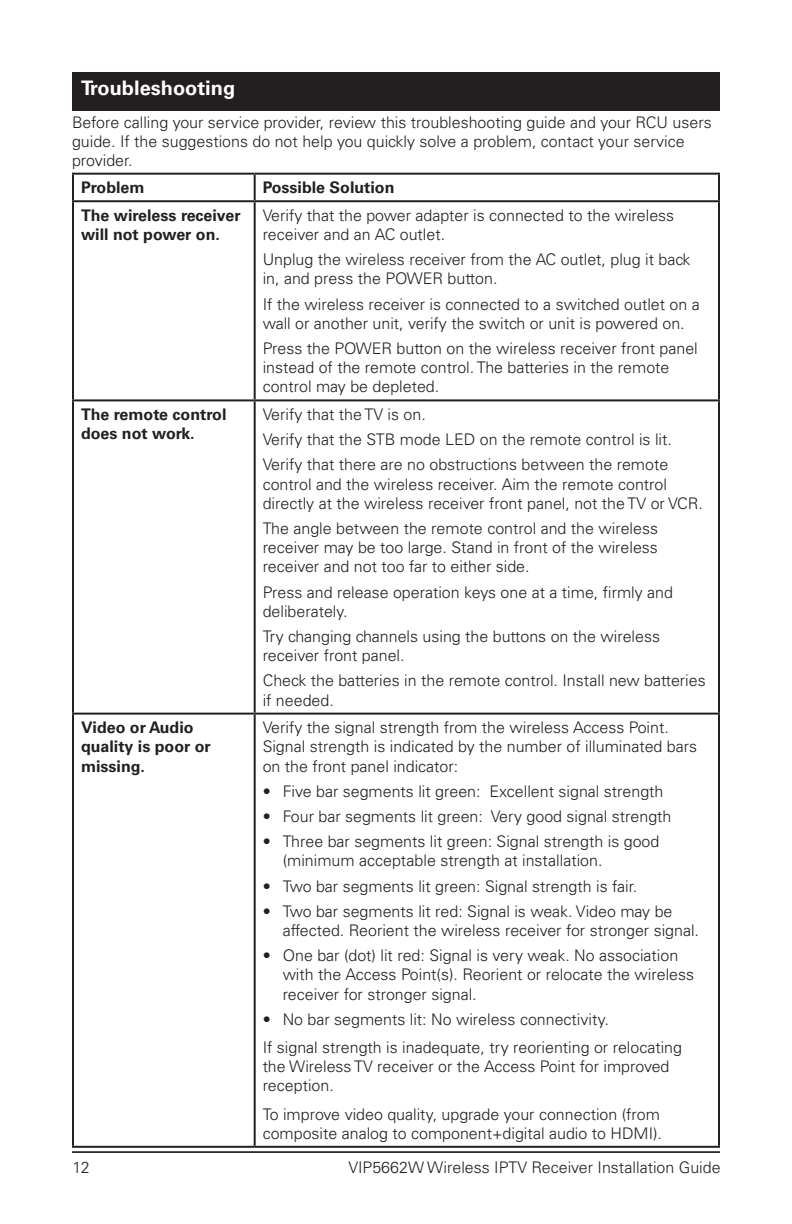
<style>
.page{position:relative;width:792px;height:1224px;background:#fff}
.page>*{position:absolute;margin:0;border:0;box-sizing:border-box;transform-origin:0 0}
.Section_Heading{font:700 20px "Univers LT Std";color:#fff}
.Table_Text{font:300 16px/19.2px "Univers LT Std";color:#231f20}
.Table_Text-2{font:700 16px/19.2px "Univers LT Std";color:#231f20}
</style>
<div class="page">
<hr style="left:72px;top:1151px;width:648px;height:1px;background:#231f20">
<hr style="left:72px;top:1152px;width:648px;height:1px;background:#231f20">
<div style="left:72px;top:72px;width:648px;height:39px;background:#231f20"></div>
<hr style="left:72px;top:173px;width:183px;height:2px;background:#231f20">
<hr style="left:72px;top:175px;width:2px;height:25px;background:#231f20">
<hr style="left:255px;top:173px;width:465px;height:2px;background:#231f20">
<hr style="left:254px;top:175px;width:2px;height:25px;background:#231f20">
<hr style="left:718px;top:175px;width:2px;height:25px;background:#231f20">
<hr style="left:72px;top:200px;width:183px;height:2px;background:#231f20">
<hr style="left:72px;top:202px;width:2px;height:197px;background:#231f20">
<hr style="left:255px;top:200px;width:465px;height:2px;background:#231f20">
<hr style="left:254px;top:202px;width:2px;height:197px;background:#231f20">
<hr style="left:718px;top:202px;width:2px;height:197px;background:#231f20">
<hr style="left:72px;top:399px;width:183px;height:2px;background:#231f20">
<hr style="left:72px;top:401px;width:2px;height:312px;background:#231f20">
<hr style="left:255px;top:399px;width:465px;height:2px;background:#231f20">
<hr style="left:254px;top:401px;width:2px;height:312px;background:#231f20">
<hr style="left:718px;top:401px;width:2px;height:312px;background:#231f20">
<hr style="left:72px;top:713px;width:183px;height:2px;background:#231f20">
<hr style="left:72px;top:715px;width:2px;height:431px;background:#231f20">
<hr style="left:255px;top:713px;width:465px;height:2px;background:#231f20">
<hr style="left:254px;top:715px;width:2px;height:431px;background:#231f20">
<hr style="left:718px;top:715px;width:2px;height:431px;background:#231f20">
<hr style="left:72px;top:1146px;width:183px;height:2px;background:#231f20">
<hr style="left:255px;top:1146px;width:465px;height:2px;background:#231f20">
<p class="Section_Heading" style="left:81px;top:77px;width:156px">Troubleshooting</p>
<p class="Table_Text" style="left:72px;top:112px;width:641px">Before calling your service provider, review this troubleshooting guide and your RCU users guide. If the suggestions do not help you quickly solve a problem, contact your service provider.</p>
<p class="Table_Text-2" style="left:81px;top:178px;width:65px">Problem</p>
<p class="Table_Text-2" style="left:263px;top:178px;width:133px">Possible Solution</p>
<p class="Table_Text-2" style="left:81px;top:206px;width:161px">The wireless receiver will not power on.</p>
<p class="Table_Text" style="left:263px;top:206px;width:413px">Verify that the power adapter is connected to the wireless receiver and an AC outlet.</p>
<p class="Table_Text" style="left:263px;top:250px;width:429px">Unplug the wireless receiver from the AC outlet, plug it back in, and press the POWER button.</p>
<p class="Table_Text" style="left:263px;top:294px;width:439px">If the wireless receiver is connected to a switched outlet on a wall or another unit, verify the switch or unit is powered on.</p>
<p class="Table_Text" style="left:263px;top:339px;width:437px">Press the POWER button on the wireless receiver front panel instead of the remote control. The batteries in the remote control may be depleted.</p>
<p class="Table_Text-2" style="left:81px;top:405px;width:147px">The remote control does not work.</p>
<p class="Table_Text" style="left:263px;top:405px;width:165px">Verify that the TV is on.</p>
<p class="Table_Text" style="left:263px;top:430px;width:411px">Verify that the STB mode LED on the remote control is lit.</p>
<p class="Table_Text" style="left:263px;top:455px;width:442px">Verify that there are no obstructions between the remote control and the wireless receiver. Aim the remote control directly at the wireless receiver front panel, not the TV or VCR.</p>
<p class="Table_Text" style="left:263px;top:519px;width:397px;text-align:justify">The angle between the remote control and the wireless receiver may be too large. Stand in front of the wireless receiver and not too far to either side.</p>
<p class="Table_Text" style="left:263px;top:582px;width:412px">Press and release operation keys one at a time, firmly and deliberately.</p>
<p class="Table_Text" style="left:263px;top:627px;width:399px">Try changing channels using the buttons on the wireless receiver front panel.</p>
<p class="Table_Text" style="left:263px;top:671px;width:445px">Check the batteries in the remote control. Install new batteries if needed.</p>
<p class="Table_Text-2" style="left:81px;top:718px;width:131px">Video or Audio quality is poor or missing.</p>
<p class="Table_Text" style="left:263px;top:718px;width:436px">Verify the signal strength from the wireless Access Point.<br>Signal strength is indicated by the number of illuminated bars on the front panel indicator:</p>
<p class="Table_Text" style="left:263px;top:782px;width:402px">• Five bar segments lit green: Excellent signal strength</p>
<p class="Table_Text" style="left:263px;top:807px;width:410px">• Four bar segments lit green: Very good signal strength</p>
<p class="Table_Text" style="left:283px;top:832px;width:378px;text-indent:-20px">• Three bar segments lit green: Signal strength is good (minimum acceptable strength at installation.</p>
<p class="Table_Text" style="left:263px;top:876px;width:376px">• Two bar segments lit green: Signal strength is fair.</p>
<p class="Table_Text" style="left:283px;top:902px;width:418px;text-indent:-20px">• Two bar segments lit red: Signal is weak. Video may be affected. Reorient the wireless receiver for stronger signal.</p>
<p class="Table_Text" style="left:283px;top:946px;width:413px;text-indent:-20px">• One bar (dot) lit red: Signal is very weak. No association with the Access Point(s). Reorient or relocate the wireless receiver for stronger signal.</p>
<p class="Table_Text" style="left:263px;top:1010px;width:348px">• No bar segments lit: No wireless connectivity.</p>
<p class="Table_Text" style="left:263px;top:1038px;width:421px">If signal strength is inadequate, try reorienting or relocating the Wireless TV receiver or the Access Point for improved reception.</p>
<p class="Table_Text" style="left:263px;top:1104px;width:401px">To improve video quality, upgrade your connection (from composite analog to component+digital audio to HDMI).</p>
<p class="Table_Text" style="left:73px;top:1158px;width:18px">12</p>
<p class="Table_Text" style="left:348px;top:1158px;width:374px">VIP5662W Wireless IPTV Receiver Installation Guide</p>
</div>
